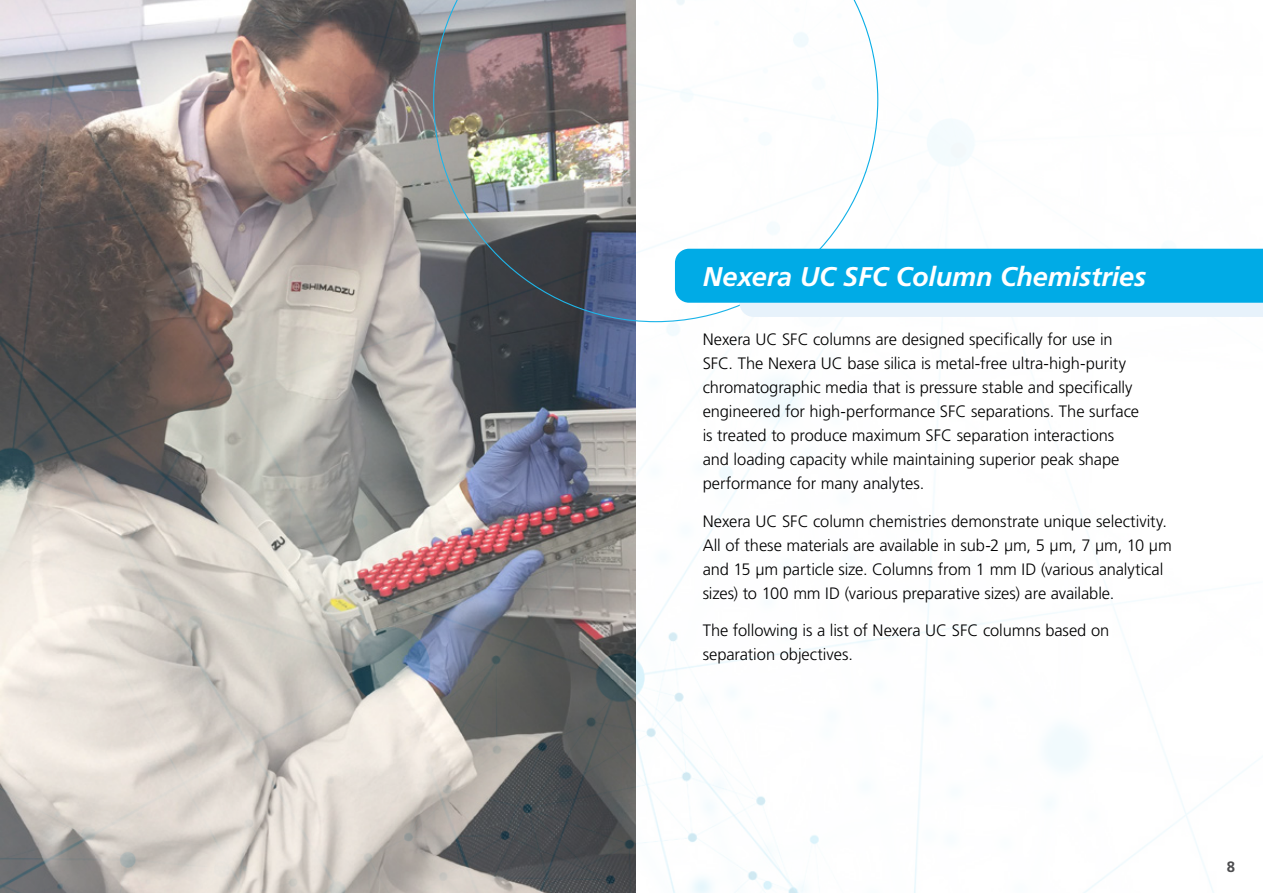
<style>
.page{position:relative;width:1263px;height:893px;background:#fff}
.page>*{position:absolute;margin:0;border:0;box-sizing:border-box;transform-origin:0 0}
.t1{font:italic 700 27px "Frutiger LT Std";letter-spacing:-.005em;color:#fff}
.t2{font:300 16.5px/24px "Frutiger LT Std";letter-spacing:-.005em;color:#000}
.t3{font:700 15px "Frutiger LT Std";color:#4d4d4f}
</style>
<div class="page">
<img style="left:0;top:0;width:1263px;height:893px">
<svg style="left:675px;top:249px;width:588px;height:68px;background:#31baea"></svg>
<h1 class="t1" style="left:703px;top:261px;width:445px">Nexera UC SFC Column Chemistries</h1>
<p class="t2" style="left:703px;top:328px;width:438px">Nexera UC SFC columns are designed specifically for use in SFC. The Nexera UC base silica is metal-free ultra-high-purity chromatographic media that is pressure stable and specifically engineered for high-performance SFC separations. The surface is treated to produce maximum SFC separation interactions and loading capacity while maintaining superior peak shape performance for many analytes.</p>
<p class="t2" style="left:703px;top:509px;width:471px">Nexera UC SFC column chemistries demonstrate unique selectivity.<br>All of these materials are available in sub-2 µm, 5 µm, 7 µm, 10 µm and 15 µm particle size. Columns from 1 mm ID (various analytical sizes) to 100 mm ID (various preparative sizes) are available.</p>
<p class="t2" style="left:703px;top:619px;width:408px">The following is a list of Nexera UC SFC columns based on separation objectives.</p>
<p class="t3" style="left:1227px;top:858px;width:10px">8</p>
</div>
